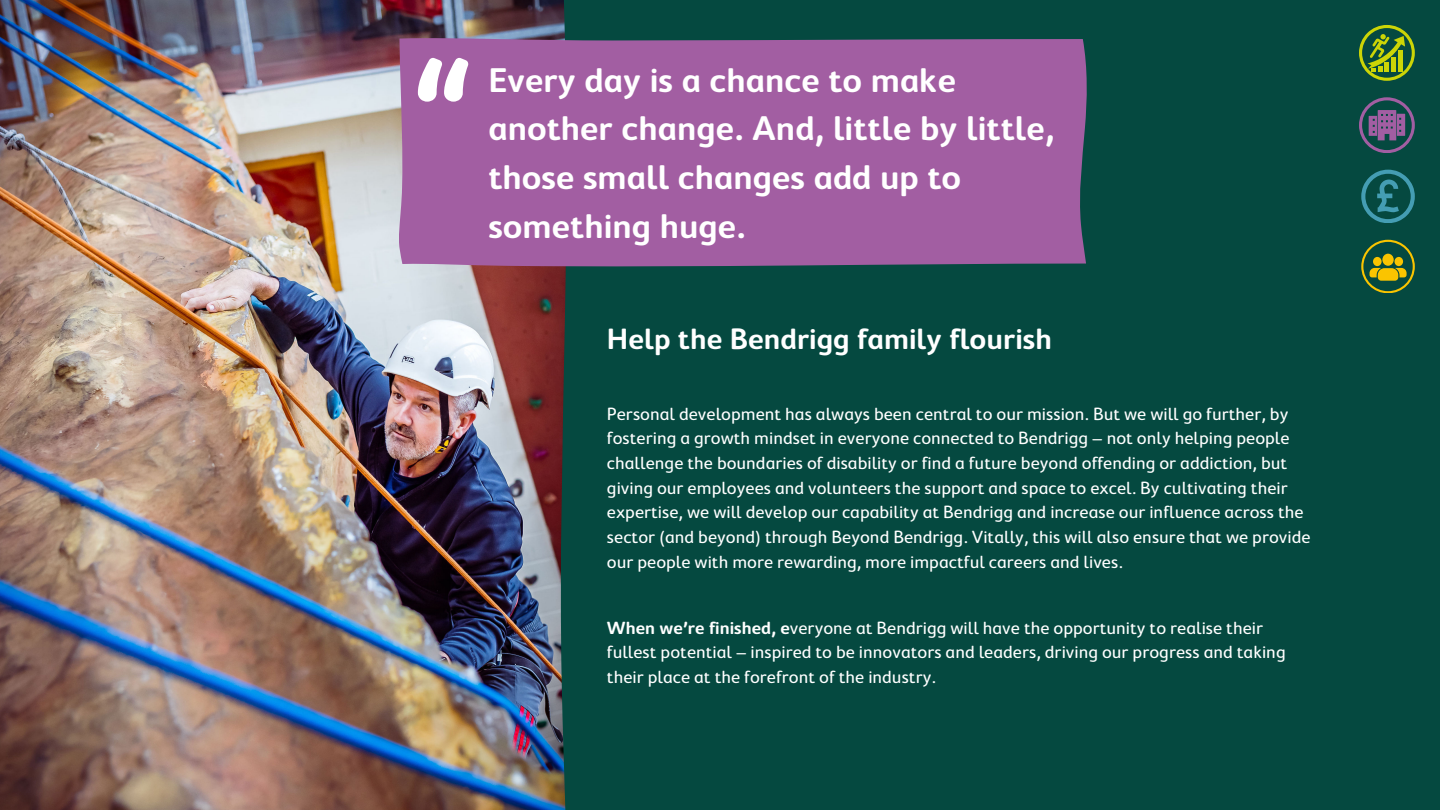
<style>
.page{position:relative;width:1440px;height:810px;background:#054940}
.page>*{position:absolute;margin:0;border:0;box-sizing:border-box;transform-origin:0 0}
.t1{font:600 132.2px "Cambridge Round";color:#fff}
.t2{font:600 35px/48.8px "Cambridge Round";color:#fff}
.t3{font:600 30px "Cambridge Round";color:#fff}
.t4{font:18px/24.7px "Cambridge Round";color:#fff}
.s1{font-weight:600}
</style>
<div class="page">
<img style="left:0;top:0;width:566px;height:810px">
<div style="left:399px;top:38px;width:688px;height:229px;background:#a25ea2"></div>
<svg style="left:1361px;top:170px;width:54px;height:53px"></svg>
<svg style="left:1361px;top:240px;width:54px;height:53px"></svg>
<svg style="left:1359px;top:97px;width:55px;height:56px"></svg>
<svg style="left:1359px;top:25px;width:56px;height:56px"></svg>
<h1 class="t1" style="left:410px;top:33px;width:68px">“</h1>
<h2 class="t2" style="left:488px;top:55px;width:568px">Every day is a chance to make another change. And, little by little, those small changes add up to something huge.</h2>
<h3 class="t3" style="left:607px;top:322px;width:447px">Help the Bendrigg family flourish</h3>
<p class="t4" style="left:607px;top:401px;width:705px">Personal development has always been central to our mission. But we will go further, by fostering a growth mindset in everyone connected to Bendrigg – not only helping people challenge the boundaries of disability or find a future beyond offending or addiction, but giving our employees and volunteers the support and space to excel. By cultivating their expertise, we will develop our capability at Bendrigg and increase our influence across the sector (and beyond) through Beyond Bendrigg. Vitally, this will also ensure that we provide our people with more rewarding, more impactful careers and lives.</p>
<p class="t4" style="left:607px;top:615px;width:680px"><span class="s1">When we’re finished, e</span>veryone at Bendrigg will have the opportunity to realise their fullest potential – inspired to be innovators and leaders, driving our progress and taking their place at the forefront of the industry.</p>
</div>
